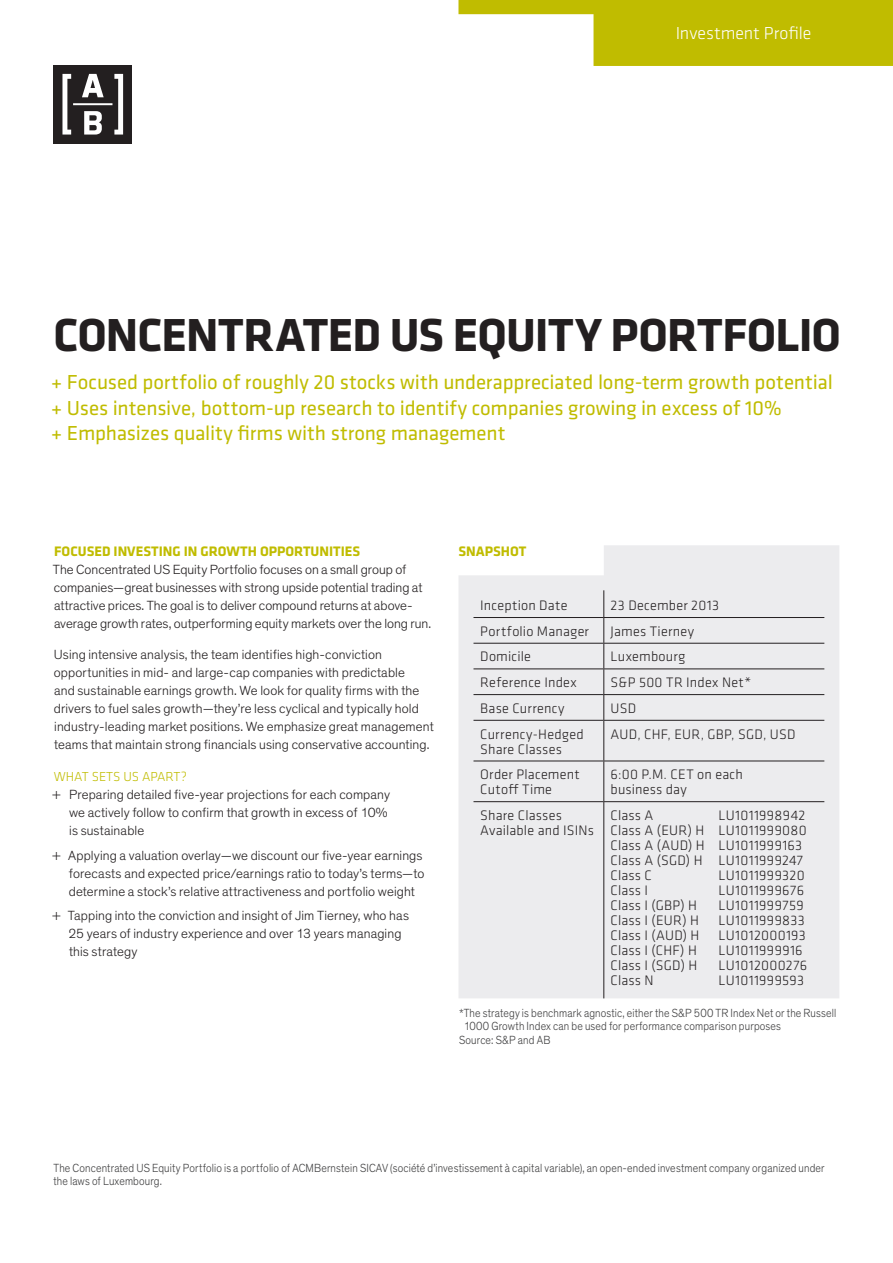
<style>
.page{position:relative;width:893px;height:1263px;background:#fff}
.page>*{position:absolute;margin:0;border:0;box-sizing:border-box;transform-origin:0 0}
.t1{font:700 48px "Klavika";letter-spacing:-.02em;color:#231f20}
.t2{font:21px/25.5px "Klavika";letter-spacing:-.005em;color:#c0bc00}
.t3{font:300 18px "Klavika";color:#fff}
.t4{font:300 14.25px/15px "Klavika";letter-spacing:.015em;color:#231f20}
.t5{font:700 14.25px "Klavika";color:#c0bc00}
.t6{font:300 13.5px/18px "Theinhardt";letter-spacing:.01em;color:#231f20}
.t7{font:300 13.5px "Klavika";color:#c0bc00}
.t8{font:300 12px/13.5px "Theinhardt";letter-spacing:.015em;color:#3e3e3f;scale:.9 1}
</style>
<div class="page">
<div style="left:459px;top:545px;width:380px;height:453px;background:#ececee"></div>
<hr style="left:473px;top:617px;width:131px;height:1px;background:#231f20">
<hr style="left:604px;top:617px;width:220px;height:1px;background:#231f20">
<hr style="left:473px;top:643px;width:131px;height:1px;background:#231f20">
<hr style="left:604px;top:643px;width:220px;height:1px;background:#231f20">
<hr style="left:473px;top:668px;width:131px;height:1px;background:#231f20">
<hr style="left:604px;top:668px;width:220px;height:1px;background:#231f20">
<hr style="left:473px;top:694px;width:131px;height:1px;background:#231f20">
<hr style="left:604px;top:694px;width:220px;height:1px;background:#231f20">
<svg style="left:603px;top:590px;width:1px;height:130px"></svg>
<hr style="left:473px;top:720px;width:131px;height:1px;background:#231f20">
<hr style="left:604px;top:720px;width:220px;height:1px;background:#231f20">
<hr style="left:603px;top:721px;width:1px;height:39px;background:#231f20">
<hr style="left:473px;top:760px;width:131px;height:1px;background:#231f20">
<hr style="left:604px;top:760px;width:220px;height:1px;background:#231f20">
<hr style="left:603px;top:761px;width:1px;height:40px;background:#231f20">
<hr style="left:473px;top:801px;width:131px;height:1px;background:#231f20">
<hr style="left:604px;top:801px;width:220px;height:1px;background:#231f20">
<hr style="left:603px;top:802px;width:1px;height:196px;background:#231f20">
<div style="left:53px;top:65px;width:79px;height:79px;background:#231f20"></div>
<svg style="left:62px;top:74px;width:61px;height:61px"></svg>
<svg style="left:458px;top:0;width:435px;height:66px"></svg>
<h3 class="t3" style="left:676px;top:23px;width:137px">Investment Profile</h3>
<h1 class="t1" style="left:53px;top:300px;width:789px">CONCENTRATED US EQUITY PORTFOLIO</h1>
<h2 class="t2" style="left:51px;top:369px;width:783px">+ Focused portfolio of roughly 20 stocks with underappreciated long-term growth potential + Uses intensive, bottom-up research to identify companies growing in excess of 10%<br>+ Emphasizes quality firms with strong management</h2>
<p class="t5" style="left:54px;top:541px;width:307px">FOCUSED INVESTING IN GROWTH OPPORTUNITIES</p>
<p class="t6" style="left:53px;top:560px;width:380px">The Concentrated US Equity Portfolio focuses on a small group of companies—great businesses with strong upside potential trading at attractive prices. The goal is to deliver compound returns at above&shy;average growth rates, outperforming equity markets over the long run.</p>
<p class="t6" style="left:54px;top:646px;width:381px">Using intensive analysis, the team identifies high-conviction opportunities in mid- and large-cap companies with predictable<br>and sustainable earnings growth. We look for quality firms with the drivers to fuel sales growth—they’re less cyclical and typically hold industry-leading market positions. We emphasize great management teams that maintain strong financials using conservative accounting.</p>
<p class="t7" style="left:54px;top:768px;width:135px">WHAT SETS US APART?</p>
<p class="t6" style="left:69px;top:785px;width:322px;text-indent:-17px">+ Preparing detailed five-year projections for each company we actively follow to confirm that growth in excess of 10% is sustainable</p>
<p class="t6" style="left:69px;top:846px;width:357px;text-indent:-17px">+ Applying a valuation overlay—we discount our five-year earnings forecasts and expected price/earnings ratio to today’s terms—to determine a stock’s relative attractiveness and portfolio weight</p>
<p class="t6" style="left:68px;top:907px;width:342px;text-indent:-16px">+ Tapping into the conviction and insight of Jim Tierney, who has<br>25 years of industry experience and over 13 years managing this strategy</p>
<p class="t5" style="left:458px;top:541px;width:69px">SNAPSHOT</p>
<p class="t4" style="left:480px;top:598px;width:89px">Inception Date</p>
<p class="t4" style="left:610px;top:598px;width:110px">23 December 2013</p>
<p class="t4" style="left:480px;top:623px;width:110px">Portfolio Manager</p>
<p class="t4" style="left:610px;top:623px;width:85px">James Tierney</p>
<p class="t4" style="left:480px;top:649px;width:52px">Domicile</p>
<p class="t4" style="left:610px;top:649px;width:76px">Luxembourg</p>
<p class="t4" style="left:480px;top:675px;width:98px">Reference Index</p>
<p class="t4" style="left:610px;top:675px;width:142px">S&amp;P 500 TR Index Net*</p>
<p class="t4" style="left:480px;top:700px;width:86px">Base Currency</p>
<p class="t4" style="left:610px;top:700px;width:27px">USD</p>
<p class="t4" style="left:480px;top:726px;width:105px">Currency-Hedged<br>Share Classes</p>
<p class="t4" style="left:610px;top:726px;width:186px">AUD, CHF, EUR, GBP, SGD, USD</p>
<p class="t4" style="left:480px;top:767px;width:101px">Order Placement<br>Cutoff Time</p>
<p class="t4" style="left:610px;top:767px;width:134px">6:00 P.M. CET on each business day</p>
<p class="t4" style="left:480px;top:807px;width:115px">Share Classes<br>Available and ISINs</p>
<p class="t4" style="left:610px;top:807px;width:44px">Class A</p>
<p class="t4" style="left:610px;top:807px;width:198px;text-indent:108px">LU1011998942<br>Class A (EUR) H LU1011999080<br>Class A (AUD) H LU1011999163<br>Class A (SGD) H LU1011999247<br>Class C</p>
<p class="t4" style="left:718px;top:867px;width:88px">LU1011999320</p>
<p class="t4" style="left:610px;top:882px;width:39px">Class I</p>
<p class="t4" style="left:718px;top:882px;width:87px">LU1011999676</p>
<p class="t4" style="left:610px;top:897px;width:88px">Class I (GBP) H</p>
<p class="t4" style="left:718px;top:897px;width:87px">LU1011999759</p>
<p class="t4" style="left:610px;top:912px;width:90px">Class I (EUR) H</p>
<p class="t4" style="left:718px;top:912px;width:88px">LU1011999833</p>
<p class="t4" style="left:610px;top:927px;width:90px">Class I (AUD) H</p>
<p class="t4" style="left:718px;top:927px;width:89px">LU1012000193</p>
<p class="t4" style="left:610px;top:942px;width:88px">Class I (CHF) H</p>
<p class="t4" style="left:718px;top:942px;width:86px">LU1011999916</p>
<p class="t4" style="left:610px;top:957px;width:88px">Class I (SGD) H</p>
<p class="t4" style="left:718px;top:957px;width:90px">LU1012000276</p>
<p class="t4" style="left:610px;top:972px;width:44px">Class N</p>
<p class="t4" style="left:718px;top:972px;width:87px">LU1011999593</p>
<p class="t8" style="left:459px;top:1006px;width:421px">*The strategy is benchmark agnostic, either the S&amp;P 500 TR Index Net or the Russell</p>
<p class="t8" style="left:464px;top:1020px;width:354px">1000 Growth Index can be used for performance comparison purposes</p>
<p class="t8" style="left:459px;top:1033px;width:103px">Source: S&amp;P and AB</p>
<p class="t8" style="left:53px;top:1161px;width:858px">The Concentrated US Equity Portfolio is a portfolio of ACMBernstein SICAV (société d’investissement à capital variable), an open-ended investment company organized under the laws of Luxembourg.</p>
</div>
